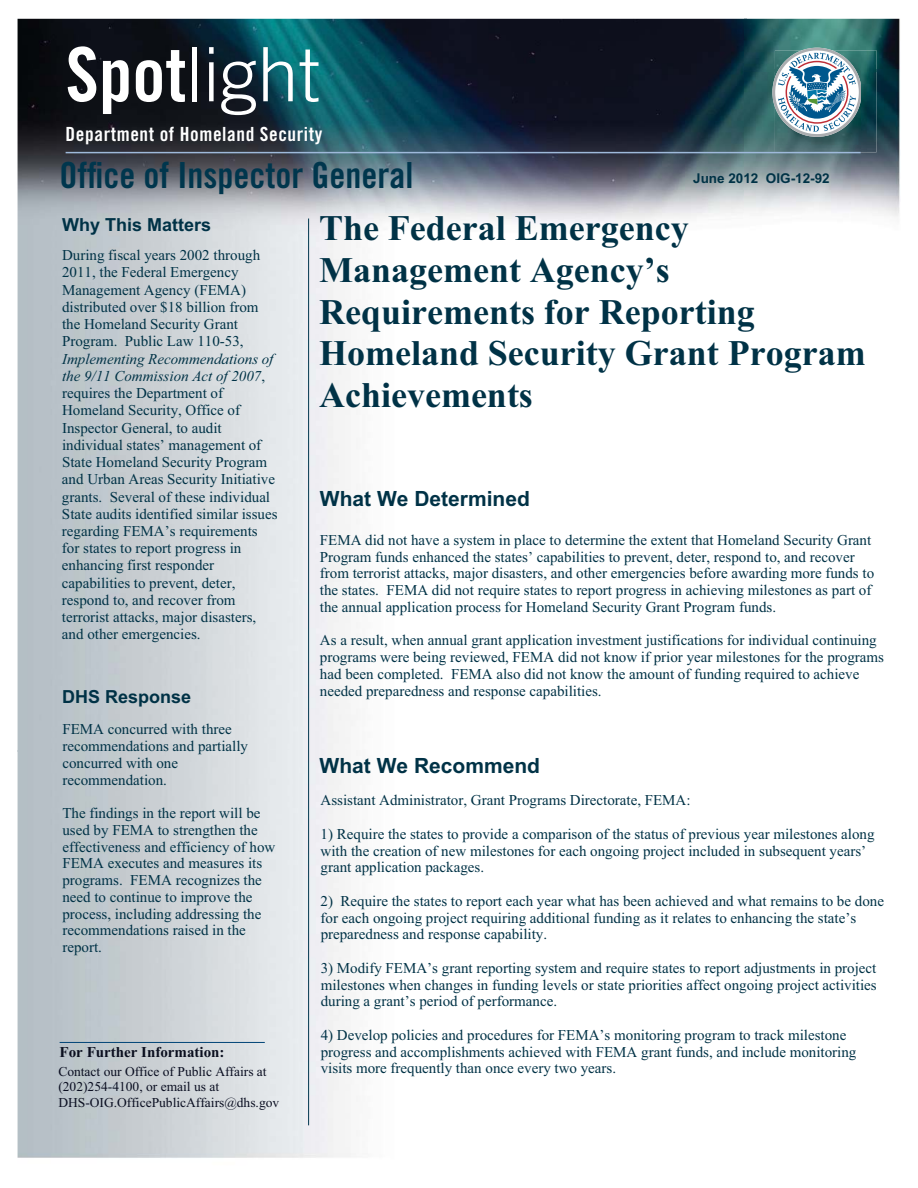
<style>
.page{position:relative;width:918px;height:1188px;background:#fff}
.page>*{position:absolute;margin:0;border:0;box-sizing:border-box;transform-origin:0 0}
.t1{font:300 75px "Trade Gothic LT Std";color:#fff}
.t2{font:700 36px/41.5px "Times New Roman";color:#003246}
.t3{font:36px "Trade Gothic LT Std Bd Cn 20";color:#00364d}
.t4{font:700 21px "Arial";color:#003246}
.t5{font:19.5px "Trade Gothic LT Std Bd Cn 20";letter-spacing:.03em;color:#fff}
.t6{font:700 18px "Arial";color:#003246}
.t7{font:15px/16.8px "Times New Roman";color:#003246}
.t8{font:700 15px "Times New Roman";color:#0b0f1f}
.t9{font:13.5px/15.5px "Times New Roman";color:#0b0f22}
.t10{font:700 13.5px "Arial";color:#003246}
.s1{font-family:"Trade Gothic LT Std Bd Cn 20";font-weight:400}
.s2{font-style:italic}
</style>
<div class="page">
<img style="left:18px;top:19px;width:727px;height:1139px">
<img style="left:745px;top:71px;width:52px;height:142px">
<img style="left:745px;top:19px;width:155px;height:52px">
<img style="left:851px;top:70px;width:49px;height:147px">
<img style="left:797px;top:153px;width:54px;height:58px">
<hr style="left:60px;top:1042px;width:205px;height:1px;background:#047">
<hr style="left:308px;top:219px;width:1px;height:906px;background:#00364d">
<img style="left:775px;top:50px;width:101px;height:102px">
<img style="left:777px;top:137px;width:84px;height:7px">
<svg style="left:772px;top:47px;width:89px;height:90px"></svg>
<hr style="left:66px;top:152px;width:795px;height:1px;background:#9eb9da">
<h1 class="t1" style="left:66px;top:32px;width:256px"><span class="s1">Spot</span>light</h1>
<h3 class="t5" style="left:66px;top:123px;width:258px">Department of Homeland Security</h3>
<h1 class="t3" style="left:60px;top:155px;width:355px">Office of Inspector General</h1>
<h5 class="t10" style="left:693px;top:170px;width:138px">June 2012 OIG-12-92</h5>
<h4 class="t6" style="left:62px;top:214px;width:151px">Why This Matters</h4>
<p class="t7" style="left:62px;top:248px;width:200px;line-height:17.2px">During fiscal years 2002 through<br>2011, the Federal Emergency<br>Management Agency (FEMA) distributed over $18 billion from the Homeland Security Grant<br>Program. Public Law 110-53,</p>
<p class="t7" style="left:62px;top:351px;width:217px;line-height:17.2px"><span class="s2">Implementing Recommendations of the 9/11 Commission Act of 2007</span>, requires the Department of<br>Homeland Security, Office of<br>Inspector General, to audit individual states’ management of<br>State Homeland Security Program and Urban Areas Security Initiative grants. Several of these individual<br>State audits identified similar issues regarding FEMA’s requirements for states to report progress in enhancing first responder capabilities to prevent, deter, respond to, and recover from terrorist attacks, major disasters, and other emergencies.</p>
<h1 class="t2" style="left:319px;top:212px;width:548px">The Federal Emergency<br>Management Agency’s<br>Requirements for Reporting<br>Homeland Security Grant Program<br>Achievements</h1>
<h3 class="t4" style="left:320px;top:486px;width:212px">What We Determined</h3>
<p class="t7" style="left:320px;top:533px;width:556px">FEMA did not have a system in place to determine the extent that Homeland Security Grant Program funds enhanced the states’ capabilities to prevent, deter, respond to, and recover from terrorist attacks, major disasters, and other emergencies before awarding more funds to the states. FEMA did not require states to report progress in achieving milestones as part of the annual application process for Homeland Security Grant Program funds.</p>
<p class="t7" style="left:320px;top:633px;width:566px">As a result, when annual grant application investment justifications for individual continuing programs were being reviewed, FEMA did not know if prior year milestones for the programs had been completed. FEMA also did not know the amount of funding required to achieve needed preparedness and response capabilities.</p>
<h4 class="t6" style="left:62px;top:687px;width:131px">DHS Response</h4>
<p class="t7" style="left:62px;top:722px;width:187px">FEMA concurred with three recommendations and partially concurred with one recommendation.</p>
<p class="t7" style="left:62px;top:806px;width:215px">The findings in the report will be used by FEMA to strengthen the effectiveness and efficiency of how<br>FEMA executes and measures its programs. FEMA recognizes the need to continue to improve the process, including addressing the recommendations raised in the report.</p>
<h3 class="t4" style="left:320px;top:754px;width:222px">What We Recommend</h3>
<p class="t7" style="left:321px;top:793px;width:372px">Assistant Administrator, Grant Programs Directorate, FEMA:</p>
<p class="t7" style="left:321px;top:827px;width:555px">1) Require the states to provide a comparison of the status of previous year milestones along with the creation of new milestones for each ongoing project included in subsequent years’ grant application packages.</p>
<p class="t7" style="left:321px;top:894px;width:565px">2) Require the states to report each year what has been achieved and what remains to be done for each ongoing project requiring additional funding as it relates to enhancing the state’s preparedness and response capability.</p>
<p class="t7" style="left:321px;top:961px;width:558px;text-align:justify">3) Modify FEMA’s grant reporting system and require states to report adjustments in project milestones when changes in funding levels or state priorities affect ongoing project activities during a grant’s period of performance.</p>
<p class="t7" style="left:321px;top:1028px;width:537px">4) Develop policies and procedures for FEMA’s monitoring program to track milestone progress and accomplishments achieved with FEMA grant funds, and include monitoring visits more frequently than once every two years.</p>
<h5 class="t8" style="left:60px;top:1047px;width:166px">For Further Information:</h5>
<p class="t9" style="left:58px;top:1065px;width:222px">Contact our Office of Public Affairs at (202)254-4100, or email us at<br>DHS-OIG.OfficePublicAffairs@dhs.gov</p>
</div>
